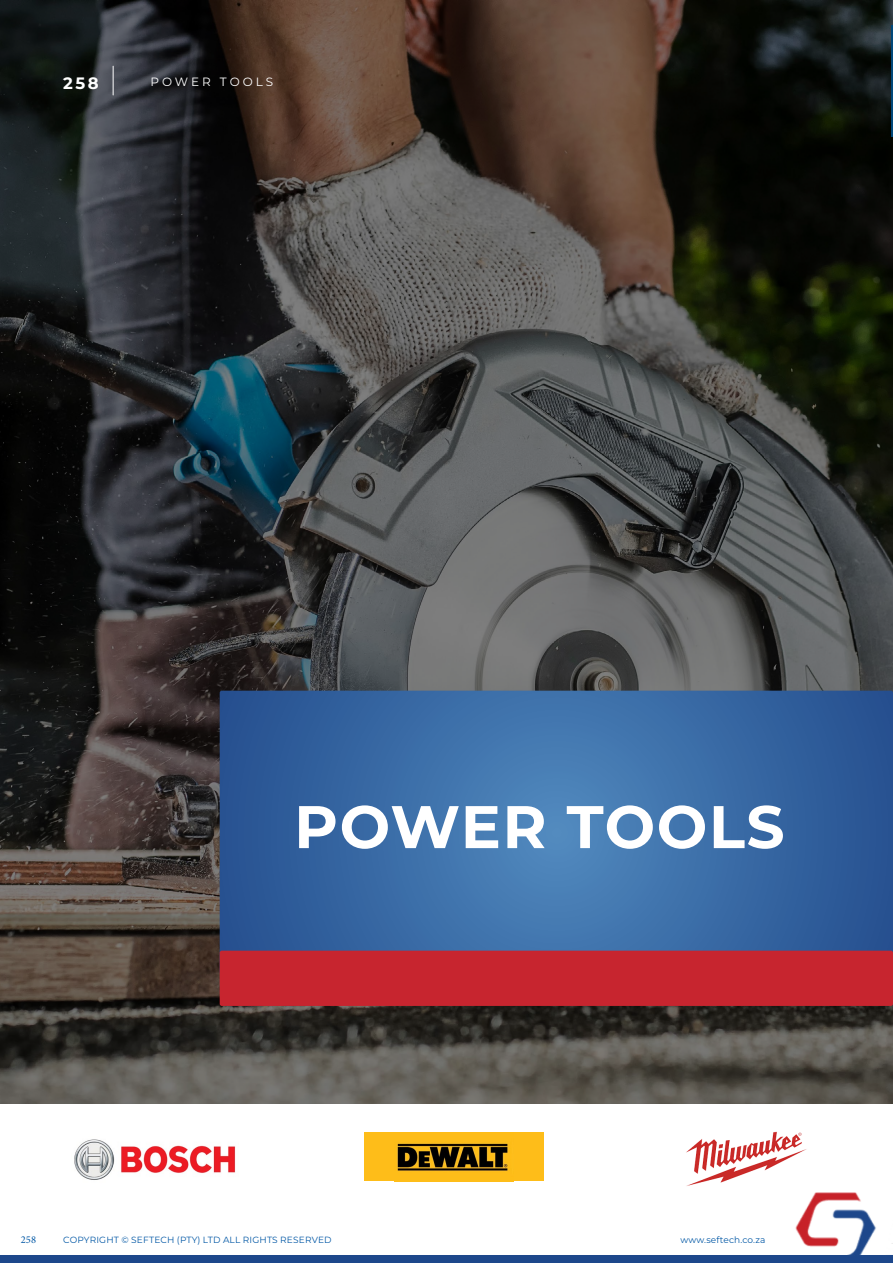
<style>
.page{position:relative;width:893px;height:1263px;background:#fff}
.page>*{position:absolute;margin:0;border:0;box-sizing:border-box;transform-origin:0 0}
.t1{font:700 60px "Montserrat";letter-spacing:.025em;color:#fff}
.t2{font:700 16.5px "Montserrat";color:#fff}
.t3{font:12px "Montserrat";letter-spacing:.245em;color:#fff}
.t4{font:10.5px "Minion Pro";color:#0057a5}
.t5{font:9px "Montserrat";letter-spacing:.02em;color:#0057a5}
</style>
<div class="page">
<img style="left:0;top:0;width:893px;height:1103px">
<svg style="left:220px;top:691px;width:673px;height:261px;background:#3969a4"></svg>
<div style="left:220px;top:951px;width:673px;height:55px;background:#c7252f;border-radius:2px"></div>
<img style="left:0;top:1181px;width:893px;height:82px">
<hr style="left:892px;top:25px;width:1px;height:112px;background:#004879">
<svg style="left:113px;top:66px;width:1px;height:29px"></svg>
<img style="left:72px;top:1139px;width:167px;height:45px">
<div style="left:364px;top:1132px;width:180px;height:49px;background:#febd19"></div>
<img style="left:397px;top:1143px;width:111px;height:28px">
<img style="left:681px;top:1131px;width:130px;height:60px">
<h2 class="t2" style="left:63px;top:71px;width:37px">258</h2>
<h3 class="t3" style="left:151px;top:74px;width:124px">POWER TOOLS</h3>
<h1 class="t1" style="left:294px;top:783px;width:492px">POWER TOOLS</h1>
<p class="t4" style="left:21px;top:1233px;width:17px">258</p>
<p class="t5" style="left:63px;top:1234px;width:270px">COPYRIGHT © SEFTECH (PTY) LTD ALL RIGHTS RESERVED</p>
<p class="t5" style="left:680px;top:1234px;width:87px">www.seftech.co.za</p>
</div>
